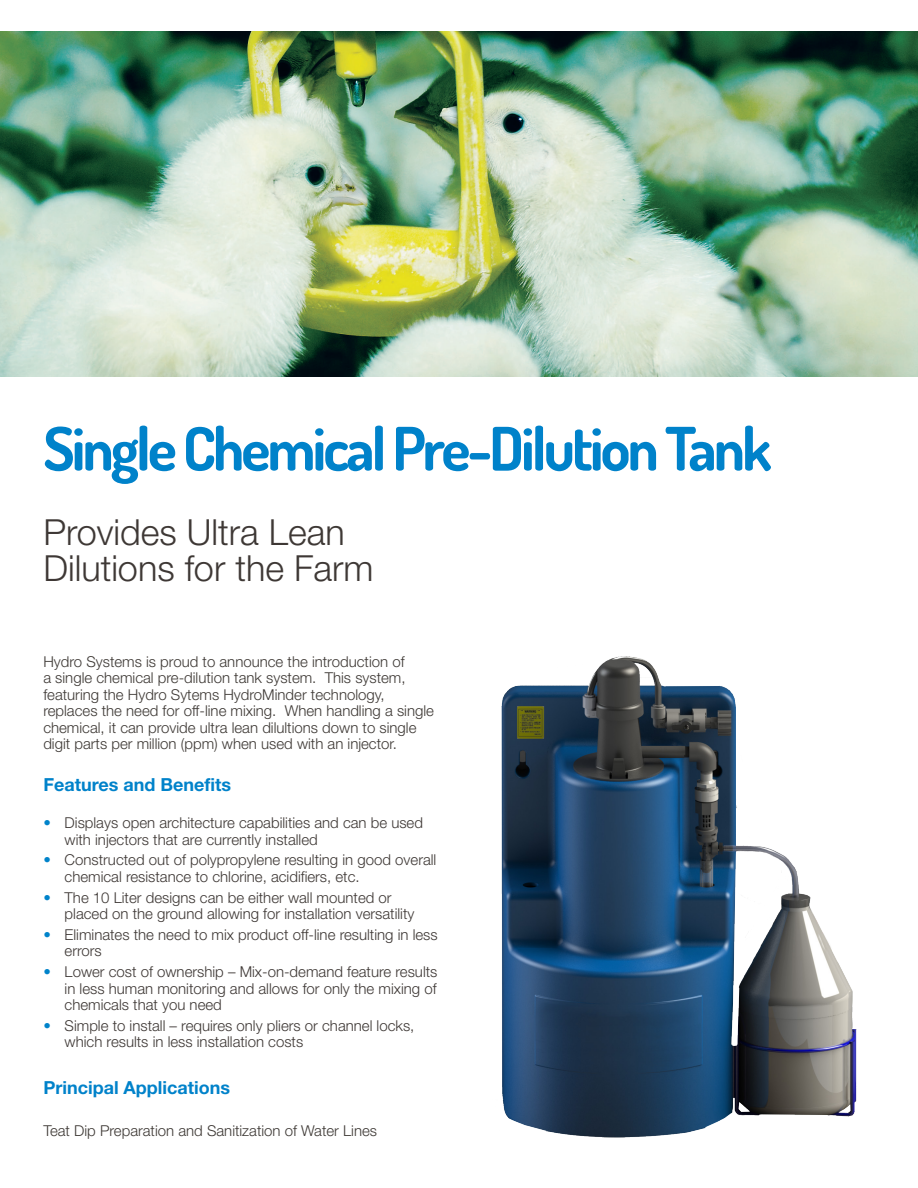
<style>
.page{position:relative;width:918px;height:1188px;background:#fff}
.page>*{position:absolute;margin:0;border:0;box-sizing:border-box;transform-origin:0 0}
.t1{font:700 60px "Dosis";letter-spacing:-.05em;color:#0082ca}
.Heading_Black{font:300 36px/36px "Helvetica Neue";color:#3e3835}
.Sub_Heading_Blue{font:700 18px "Helvetica Neue";color:#0082ca}
.t2{font:300 15px/16.5px "Helvetica Neue";color:#3e3835}
.Body{font:300 15px/16.5px "Helvetica Neue";color:#3e3935}
.Sub_Heading_Blue-2{font:300 15px "Helvetica Neue";color:#3e3935}
.s1{color:#0083ca}
</style>
<div class="page">
<img style="left:0;top:32px;width:918px;height:344px">
<img style="left:501px;top:656px;width:356px;height:482px">
<h1 class="t1" style="left:43px;top:410px;width:730px">Single Chemical Pre-Dilution Tank</h1>
<p class="Heading_Black" style="left:43px;top:513px;width:332px">Provides Ultra Lean<br>Dilutions for the Farm</p>
<p class="Body" style="left:43px;top:653px;width:392px">Hydro Systems is proud to announce the introduction of<br>a single chemical pre-dilution tank system. This system, featuring the Hydro Sytems HydroMinder technology, replaces the need for off-line mixing. When handling a single chemical, it can provide ultra lean dilultions down to single digit parts per million (ppm) when used with an injector.</p>
<p class="Sub_Heading_Blue" style="left:43px;top:773px;width:189px">Features and Benefits</p>
<p class="t2" style="left:65px;top:814px;width:360px;text-indent:-21px"><span class="s1">•</span> Displays open architecture capabilities and can be used with injectors that are currently installed</p>
<p class="t2" style="left:65px;top:851px;width:373px;text-indent:-21px"><span class="s1">•</span> Constructed out of polypropylene resulting in good overall chemical resistance to chlorine, acidifiers, etc.</p>
<p class="t2" style="left:65px;top:889px;width:351px;text-indent:-21px"><span class="s1">•</span> The 10 Liter designs can be either wall mounted or placed on the ground allowing for installation versatility</p>
<p class="t2" style="left:65px;top:926px;width:375px;text-indent:-21px"><span class="s1">•</span> Eliminates the need to mix product off-line resulting in less errors</p>
<p class="t2" style="left:65px;top:963px;width:374px;text-align:justify;text-indent:-21px"><span class="s1">•</span> Lower cost of ownership – Mix-on-demand feature results in less human monitoring and allows for only the mixing of chemicals that you need</p>
<p class="t2" style="left:65px;top:1017px;width:351px;text-indent:-21px"><span class="s1">•</span> Simple to install – requires only pliers or channel locks, which results in less installation costs</p>
<p class="Sub_Heading_Blue" style="left:43px;top:1076px;width:188px">Principal Applications</p>
<p class="Sub_Heading_Blue-2" style="left:43px;top:1121px;width:335px">Teat Dip Preparation and Sanitization of Water Lines</p>
</div>
